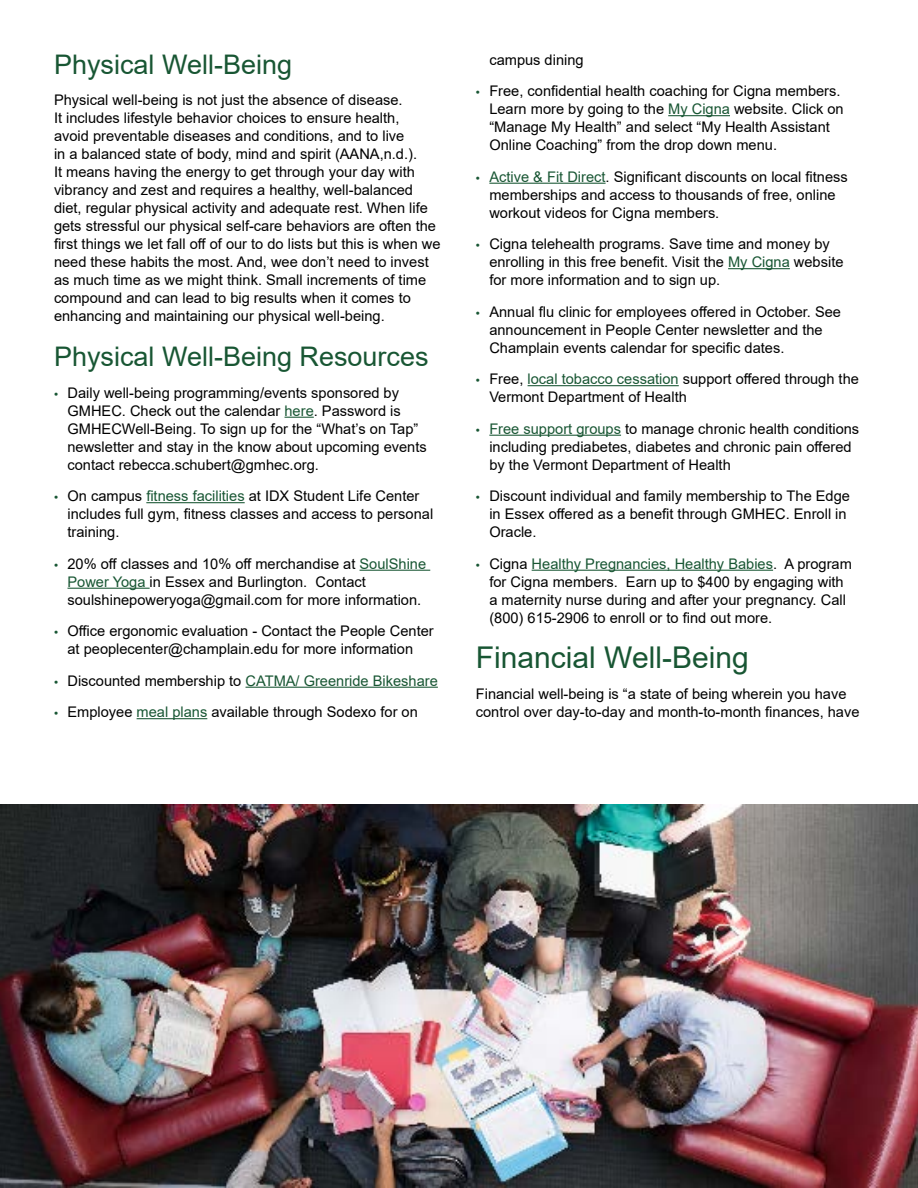
<style>
.page{position:relative;width:918px;height:1188px;background:#fff}
.page>*{position:absolute;margin:0;border:0;box-sizing:border-box;transform-origin:0 0}
.t1{font:30px "Arial";color:#185633}
.t2{font:27px "Arial";color:#185633}
.t3{font:14.7px/18px "Arial";color:#000}
.t4{font:14.7px "Arial";color:#185633}
.s1{font-family:"Myriad Pro";color:#185633}
.s2{color:#185633}
.s3{font-family:"Myriad Pro"}
.s4{color:#000}
</style>
<div class="page">
<svg style="left:285px;top:417px;width:29px;height:1px"></svg>
<hr style="left:146px;top:502px;width:99px;height:1px;background:#185633">
<hr style="left:360px;top:570px;width:70px;height:1px;background:#185633">
<hr style="left:68px;top:588px;width:82px;height:1px;background:#185633">
<hr style="left:246px;top:687px;width:192px;height:1px;background:#185633">
<hr style="left:137px;top:718px;width:70px;height:1px;background:#185633">
<hr style="left:668px;top:115px;width:62px;height:1px;background:#185633">
<hr style="left:489px;top:183px;width:117px;height:1px;background:#185633">
<hr style="left:728px;top:268px;width:62px;height:1px;background:#185633">
<hr style="left:528px;top:385px;width:151px;height:1px;background:#185633">
<hr style="left:489px;top:435px;width:132px;height:1px;background:#185633">
<hr style="left:532px;top:570px;width:241px;height:1px;background:#185633">
<img style="left:0;top:804px;width:918px;height:384px">
<h3 class="t2" style="left:54px;top:46px;width:240px">Physical Well-Being</h3>
<p class="t3" style="left:54px;top:91px;width:388px">Physical well-being is not just the absence of disease.<br>It includes lifestyle behavior choices to ensure health,<br>avoid preventable diseases and conditions, and to live<br>in a balanced state of body, mind and spirit (AANA,n.d.).<br>It means having the energy to get through your day with vibrancy and zest and requires a healthy, well-balanced diet, regular physical activity and adequate rest. When life gets stressful our physical self-care behaviors are often the first things we let fall off of our to do lists but this is when we need these habits the most. And, wee don’t need to invest as much time as we might think. Small increments of time compound and can lead to big results when it comes to enhancing and maintaining our physical well-being.</p>
<h3 class="t2" style="left:54px;top:338px;width:376px">Physical Well-Being Resources</h3>
<p class="t3" style="left:67px;top:383px;width:361px;text-indent:-13px"><span class="s1">•</span> Daily well-being programming/events sponsored by GMHEC. Check out the calendar <span class="s2">here</span>. Password is GMHECWell-Being. To sign up for the “What’s on Tap” newsletter and stay in the know about upcoming events contact rebecca.schubert@gmhec.org.</p>
<p class="t3" style="left:67px;top:487px;width:367px;text-indent:-13px"><span class="s1">•</span> On campus <span class="s2">fitness facilities</span> at IDX Student Life Center includes full gym, fitness classes and access to personal training.</p>
<p class="t3" style="left:67px;top:554px;width:360px;text-indent:-13px"><span class="s1">•</span> 20% off classes and 10% off merchandise at <span class="s2">SoulShine<br>Power Yoga</span> in Essex and Burlington. Contact soulshinepoweryoga@gmail.com for more information.</p>
<p class="t3" style="left:54px;top:622px;width:381px;text-align:center"><span class="s1">•</span> Office ergonomic evaluation - Contact the People Center at peoplecenter@champlain.edu for more information</p>
<p class="t4" style="left:54px;top:670px;width:385px"><span class="s3">•</span> <span class="s4">Discounted membership to</span> CATMA/ Greenride Bikeshare</p>
<p class="t3" style="left:54px;top:703px;width:365px"><span class="s1">•</span> Employee <span class="s2">meal plans</span> available through Sodexo for on</p>
<p class="t3" style="left:489px;top:50px;width:96px">campus dining</p>
<p class="t3" style="left:489px;top:82px;width:356px;text-indent:-13px"><span class="s1">•</span> Free, confidential health coaching for Cigna members.<br>Learn more by going to the <span class="s2">My Cigna</span> website. Click on “Manage My Health” and select “My Health Assistant Online Coaching” from the drop down menu.</p>
<p class="t3" style="left:489px;top:167px;width:360px;text-indent:-13px"><span class="s1">•</span> <span class="s2">Active &amp; Fit Direct</span>. Significant discounts on local fitness memberships and access to thousands of free, online workout videos for Cigna members.</p>
<p class="t3" style="left:489px;top:235px;width:356px;text-indent:-13px"><span class="s1">•</span> Cigna telehealth programs. Save time and money by enrolling in this free benefit. Visit the <span class="s2">My Cigna</span> website for more information and to sign up.</p>
<p class="t3" style="left:489px;top:302px;width:353px;text-indent:-13px"><span class="s1">•</span> Annual flu clinic for employees offered in October. See announcement in People Center newsletter and the<br>Champlain events calendar for specific dates.</p>
<p class="t3" style="left:489px;top:370px;width:371px;text-indent:-13px"><span class="s1">•</span> Free, <span class="s2">local tobacco cessation</span> support offered through the<br>Vermont Department of Health</p>
<p class="t3" style="left:489px;top:419px;width:371px;text-indent:-13px"><span class="s1">•</span> <span class="s2">Free support groups</span> to manage chronic health conditions including prediabetes, diabetes and chronic pain offered by the Vermont Department of Health</p>
<p class="t3" style="left:489px;top:487px;width:362px;text-indent:-13px"><span class="s1">•</span> Discount individual and family membership to The Edge in Essex offered as a benefit through GMHEC. Enroll in<br>Oracle.</p>
<p class="t3" style="left:489px;top:554px;width:364px;text-indent:-13px"><span class="s1">•</span> Cigna <span class="s2">Healthy Pregnancies, Healthy Babies</span>. A program for Cigna members. Earn up to $400 by engaging with a maternity nurse during and after your pregnancy. Call (800) 615-2906 to enroll or to find out more.</p>
<h3 class="t1" style="left:476px;top:636px;width:274px">Financial Well-Being</h3>
<p class="t3" style="left:476px;top:685px;width:385px">Financial well-being is “a state of being wherein you have control over day-to-day and month-to-month finances, have</p>
</div>
